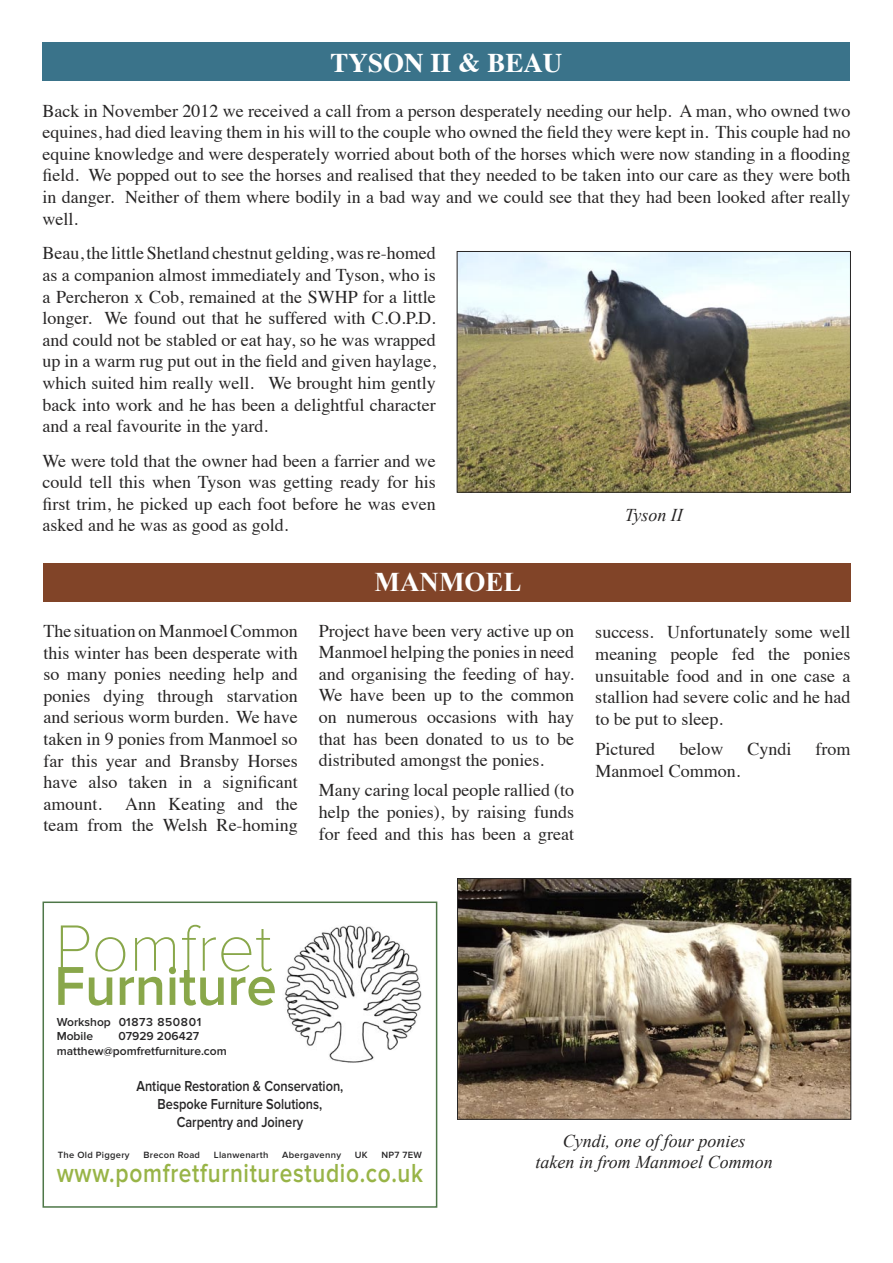
<style>
.page{position:relative;width:893px;height:1263px;background:#fff}
.page>*{position:absolute;margin:0;border:0;box-sizing:border-box;transform-origin:0 0}
.t1{font:100 67.8px "Proxima Nova T";color:#89a74a}
.t2{font:600 56.7px "Proxima Nova";color:#89a74a;scale:.96 1}
.t3{font:600 27px "Proxima Nova";letter-spacing:.03em;color:#98b447;scale:.84 1}
.t4{font:700 27px "Times";color:#fff}
.t5{font:700 27px "Times New Roman";color:#fff}
.t6{font:18px/21.6px "Times";color:#272525;text-align:justify}
.t7{font:italic 18px/21.6px "Times New Roman";color:#272525;text-align:center}
.t8{font:600 15px/18px "Proxima Nova";color:#272627;text-align:center;scale:.85 1}
.t9{font:600 12px/14.4px "Proxima Nova";color:#272627}
.t10{font:600 9.45px "Proxima Nova";letter-spacing:.03em;color:#272627}
</style>
<div class="page">
<div style="left:43px;top:43px;width:807px;height:38px;background:#3a738a"></div>
<img style="left:459px;top:253px;width:390px;height:238px">
<div style="left:457px;top:251px;width:394px;height:242px;border:1px solid #272525"></div>
<img style="left:283px;top:924px;width:140px;height:140px;border-radius:50%">
<div style="left:43px;top:901px;width:394px;height:307px;border:2px solid #4e7748"></div>
<div style="left:43px;top:563px;width:808px;height:39px;background:#814428"></div>
<img style="left:459px;top:880px;width:390px;height:238px">
<div style="left:457px;top:878px;width:394px;height:242px;border:1px solid #272525"></div>
<h3 class="t4" style="left:331px;top:37px;width:233px">TYSON II &amp; BEAU</h3>
<p class="t6" style="left:43px;top:98px;width:809px">Back in November 2012 we received a call from a person desperately needing our help. A man, who owned two equines, had died leaving them in his will to the couple who owned the field they were kept in. This couple had no equine knowledge and were desperately worried about both of the horses which were now standing in a flooding field. We popped out to see the horses and realised that they needed to be taken into our care as they were both in danger. Neither of them where bodily in a bad way and we could see that they had been looked after really well.</p>
<p class="t6" style="left:43px;top:241px;width:395px">Beau, the little Shetland chestnut gelding, was re-homed as a companion almost immediately and Tyson, who is a Percheron x Cob, remained at the SWHP for a little longer. We found out that he suffered with C.O.P.D. and could not be stabled or eat hay, so he was wrapped up in a warm rug put out in the field and given haylage, which suited him really well. We brought him gently back into work and he has been a delightful character and a real favourite in the yard.</p>
<p class="t6" style="left:43px;top:448px;width:395px">We were told that the owner had been a farrier and we could tell this when Tyson was getting ready for his first trim, he picked up each foot before he was even asked and he was as good as gold.</p>
<p class="t6" style="left:43px;top:618px;width:256px">The situation on Manmoel Common this winter has been desperate with so many ponies needing help and ponies dying through starvation and serious worm burden. We have taken in 9 ponies from Manmoel so far this year and Bransby Horses have also taken in a significant amount.</p>
<p class="t6" style="left:43px;top:791px;width:256px;text-align:right">Ann Keating and the<br>team from the Welsh Re-homing</p>
<h3 class="t5" style="left:375px;top:566px;width:148px">MANMOEL</h3>
<p class="t6" style="left:319px;top:618px;width:257px">Project have been very active up on Manmoel helping the ponies in need and organising the feeding of hay.<br>We have been up to the common on numerous occasions with hay that has been donated to us to be distributed amongst the ponies.</p>
<p class="t6" style="left:319px;top:778px;width:257px">Many caring local people rallied (to help the ponies), by raising funds for feed and this has been a great</p>
<p class="t7" style="left:625px;top:504px;width:60px">Tyson II</p>
<p class="t6" style="left:595px;top:620px;width:257px">success. Unfortunately some well meaning people fed the ponies unsuitable food and in one case a stallion had severe colic and he had to be put to sleep.</p>
<p class="t6" style="left:595px;top:737px;width:61px">Pictured</p>
<p class="t6" style="left:679px;top:737px;width:45px">below</p>
<p class="t6" style="left:747px;top:737px;width:46px">Cyndi</p>
<p class="t6" style="left:815px;top:737px;width:36px">from</p>
<p class="t6" style="left:595px;top:758px;width:147px">Manmoel Common.</p>
<h1 class="t1" style="left:55px;top:909px;width:219px">Pomfret</h1>
<h2 class="t2" style="left:54px;top:953px;width:233px">Furniture</h2>
<p class="t9" style="left:57px;top:1015px;width:146px">Workshop 01873 850801<br>Mobile</p>
<p class="t9" style="left:57px;top:1029px;width:172px;text-indent:62px">07929 206427 matthew@pomfretfurniture.com</p>
<p class="t8" style="left:136px;top:1077px;width:245px">Antique Restoration &amp; Conservation,<br>Bespoke Furniture Solutions,<br>Carpentry and Joinery</p>
<p class="t10" style="left:58px;top:1150px;width:73px">The Old Piggery</p>
<p class="t10" style="left:143px;top:1150px;width:58px">Brecon Road</p>
<p class="t10" style="left:214px;top:1150px;width:56px">Llanwenarth</p>
<p class="t10" style="left:282px;top:1150px;width:60px">Abergavenny</p>
<p class="t10" style="left:355px;top:1150px;width:14px">UK</p>
<p class="t10" style="left:381px;top:1150px;width:42px">NP7 7EW</p>
<h3 class="t3" style="left:57px;top:1158px;width:438px">www.pomfretfurniturestudio.co.uk</h3>
<p class="t7" style="left:535px;top:1129px;width:239px">Cyndi, one of four ponies<br>taken in from Manmoel Common</p>
</div>
